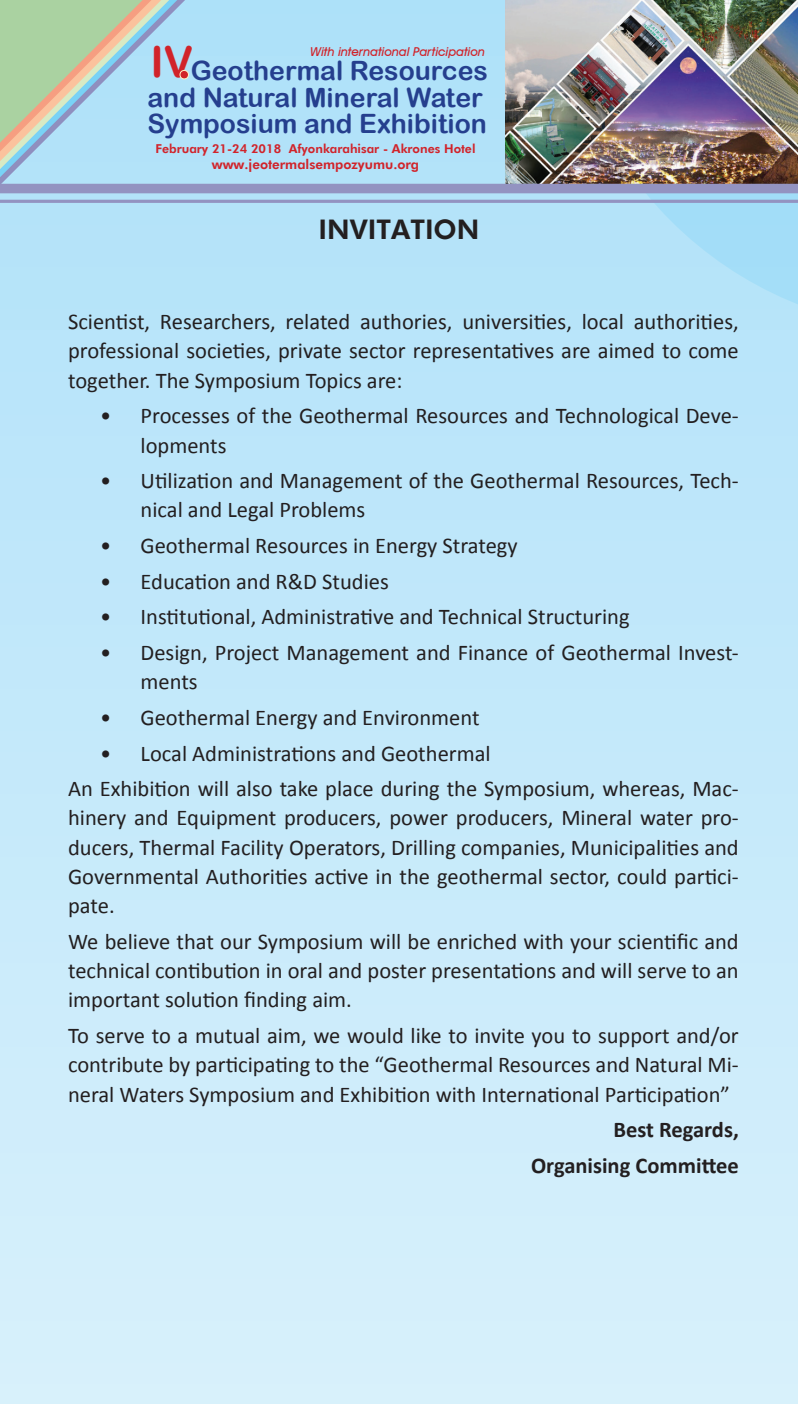
<style>
.page{position:relative;width:798px;height:1404px;background:#fff}
.page>*{position:absolute;margin:0;border:0;box-sizing:border-box;transform-origin:0 0}
.t1{font:42.75px "Arial Rounded MT Bold";color:#d1232a}
.t2{font:800 27px "Futura BT";color:#231f20}
.t3{font:26.55px/26.1px "Arial Rounded MT Bold";color:#253f8e}
.t4{font:22.5px/29.2px "Calibri";color:#231f20;text-align:justify}
.t5{font:700 22.5px/35.6px "Calibri";color:#231f20;text-align:right}
.t6{font:800 13.28px "Futura BT";color:#d1232a}
.t7{font:800 12.38px "Futura BT";color:#d1232a}
.t8{font:italic 500 12.38px "Avant Garde IT Cby BT";color:#d1232a}
</style>
<div class="page">
<div style="left:0;top:0;width:797px;height:1403px;background:linear-gradient(to bottom,#aee1f9,#d8f0fb)"></div>
<svg style="left:560px;top:193px;width:237px;height:137px;fill:#b5e3f9"></svg>
<div style="left:695px;top:1289px;width:102px;height:114px;background:#d6f0fb"></div>
<img style="left:505px;top:0;width:292px;height:184px">
<div style="left:0;top:184px;width:797px;height:9px;background:#9393c1"></div>
<hr style="left:0;top:200px;width:797px;height:3px;background:#9393c1">
<svg style="left:0;top:0;width:228px;height:184px"></svg>
<h1 class="t1" style="left:150px;top:37px;width:44px">IV</h1>
<p class="t3" style="left:147px;top:84px;width:341px">and Natural Mineral Water<br>Symposium and Exhibition</p>
<p class="t8" style="left:310px;top:44px;width:176px">With international Participation</p>
<p class="t3" style="left:190px;top:57px;width:299px">Geothermal Resources</p>
<p class="t7" style="left:155px;top:141px;width:321px">February 21-24 2018 Afyonkarahisar - Akrones Hotel</p>
<p class="t6" style="left:212px;top:156px;width:209px">www.jeotermalsempozyumu.org</p>
<p class="t2" style="left:318px;top:213px;width:162px">INVITATION</p>
<p class="t4" style="left:68px;top:306px;width:672px">Scientist, Researchers, related authories, universities, local authorities, professional societies, private sector representatives are aimed to come together. The Symposium Topics are:</p>
<p class="t4" style="left:140px;top:400px;width:599px;text-indent:-40px">• Processes of the Geothermal Resources and Technological Deve&shy;lopments</p>
<p class="t4" style="left:140px;top:465px;width:599px;text-indent:-40px">• Utilization and Management of the Geothermal Resources, Tech&shy;nical and Legal Problems</p>
<p class="t4" style="left:100px;top:530px;width:419px">• Geothermal Resources in Energy Strategy</p>
<p class="t4" style="left:100px;top:565px;width:290px">• Education and R&amp;D Studies</p>
<p class="t4" style="left:100px;top:601px;width:531px">• Institutional, Administrative and Technical Structuring</p>
<p class="t4" style="left:140px;top:636px;width:599px;text-indent:-41px">• Design, Project Management and Finance of Geothermal Invest&shy;ments</p>
<p class="t4" style="left:100px;top:701px;width:381px">• Geothermal Energy and Environment</p>
<p class="t4" style="left:68px;top:734px;width:672px;line-height:35.6px;text-indent:32px">• Local Administrations and Geothermal<br>An Exhibition will also take place during the Symposium, whereas, Mac-</p>
<p class="t4" style="left:68px;top:802px;width:672px">hinery and Equipment producers, power producers, Mineral water pro&shy;ducers, Thermal Facility Operators, Drilling companies, Municipalities and Governmental Authorities active in the geothermal sector, could partici&shy;pate.</p>
<p class="t4" style="left:68px;top:925px;width:672px">We believe that our Symposium will be enriched with your scientific and technical contibution in oral and poster presentations and will serve to an important solution finding aim.</p>
<p class="t4" style="left:68px;top:1019px;width:672px">To serve to a mutual aim, we would like to invite you to support and/or contribute by participating to the “Geothermal Resources and Natural Mi&shy;neral Waters Symposium and Exhibition with International Participation”</p>
<p class="t5" style="left:531px;top:1111px;width:209px">Best Regards,<br>Organising Committee</p>
</div>
